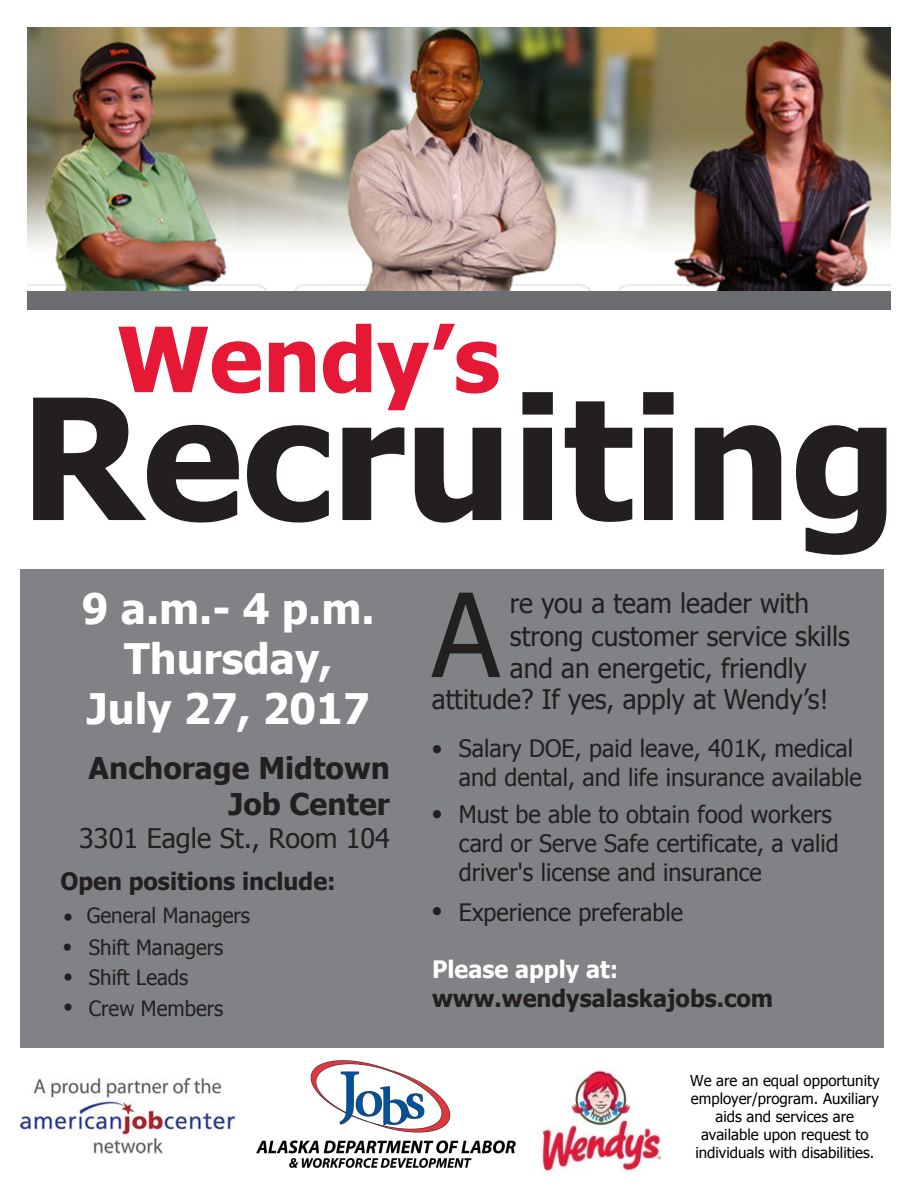
<style>
.page{position:relative;width:918px;height:1188px;background:#fff}
.page>*{position:absolute;margin:0;border:0;box-sizing:border-box;transform-origin:0 0}
.t1{font:700 168.3px "Tahoma";color:#231f20}
.t2{font:116.1px "Tahoma";color:#231f20}
.t3{font:700 90px "Tahoma";color:#e51836}
.t4{font:700 42px/50.4px "Tahoma";color:#fff;text-align:center}
.t5{font:700 30px/36px "Tahoma";color:#231f20;text-align:right}
.t6{font:27px "Tahoma";color:#231f20}
.t7{font:24px/28.8px "Tahoma";color:#231f20}
.t8{font:700 24px "Tahoma";color:#231f20}
.t9{font:700 24px "Tahoma";color:#231f20}
.t10{font:700 24px "Tahoma";color:#fff}
.t11{font:21px/30.8px "Tahoma";color:#231f20}
.t12{font:15px/18px "Tahoma";color:#000;text-align:center}
</style>
<div class="page">
<img style="left:27px;top:27px;width:864px;height:264px">
<div style="left:27px;top:291px;width:864px;height:19px;background:#6c6d70"></div>
<div style="left:20px;top:569px;width:864px;height:478px;background:#808285"></div>
<img style="left:542px;top:1070px;width:120px;height:102px">
<img style="left:18px;top:1079px;width:218px;height:74px">
<img style="left:256px;top:1061px;width:259px;height:106px">
<p class="t3" style="left:117px;top:296px;width:385px">Wendy’s</p>
<p class="t1" style="left:20px;top:341px;width:878px">Recruiting</p>
<p class="t4" style="left:82px;top:581px;width:294px">9 a.m.- 4 p.m.<br>Thursday,<br>July 27, 2017</p>
<p class="t5" style="left:89px;top:748px;width:303px">Anchorage Midtown<br>Job Center</p>
<p class="t6" style="left:79px;top:820px;width:312px">3301 Eagle St., Room 104</p>
<p class="t2" style="left:432px;top:557px;width:69px">A</p>
<p class="t6" style="left:510px;top:585px;width:301px">re you a team leader with</p>
<p class="t6" style="left:510px;top:618px;width:341px">strong customer service skills</p>
<p class="t6" style="left:510px;top:650px;width:299px">and an energetic, friendly</p>
<p class="t6" style="left:432px;top:682px;width:398px">attitude? If yes, apply at Wendy’s!</p>
<p class="t7" style="left:459px;top:733px;width:404px;text-indent:-27px">• Salary DOE, paid leave, 401K, medical and dental, and life insurance available</p>
<p class="t7" style="left:459px;top:799px;width:381px;text-indent:-27px">• Must be able to obtain food workers card or Serve Safe certificate, a valid driver's license and insurance</p>
<p class="t7" style="left:432px;top:897px;width:253px">• Experience preferable</p>
<p class="t9" style="left:60px;top:865px;width:277px">Open positions include:</p>
<p class="t11" style="left:87px;top:899px;width:165px">General Managers</p>
<p class="t11" style="left:89px;top:931px;width:136px;text-indent:-26px">• Shift Managers<br>Shift Leads<br>Crew Members</p>
<p class="t11" style="left:64px;top:900px;width:11px">•</p>
<p class="t10" style="left:432px;top:952px;width:188px">Please apply at:</p>
<p class="t8" style="left:432px;top:981px;width:343px">www.wendysalaskajobs.com</p>
<p class="t11" style="left:64px;top:960px;width:11px">•</p>
<p class="t11" style="left:64px;top:990px;width:11px">•</p>
<p class="t12" style="left:690px;top:1071px;width:191px">We are an equal opportunity employer/program. Auxiliary aids and services are available upon request to individuals with disabilities.</p>
</div>
